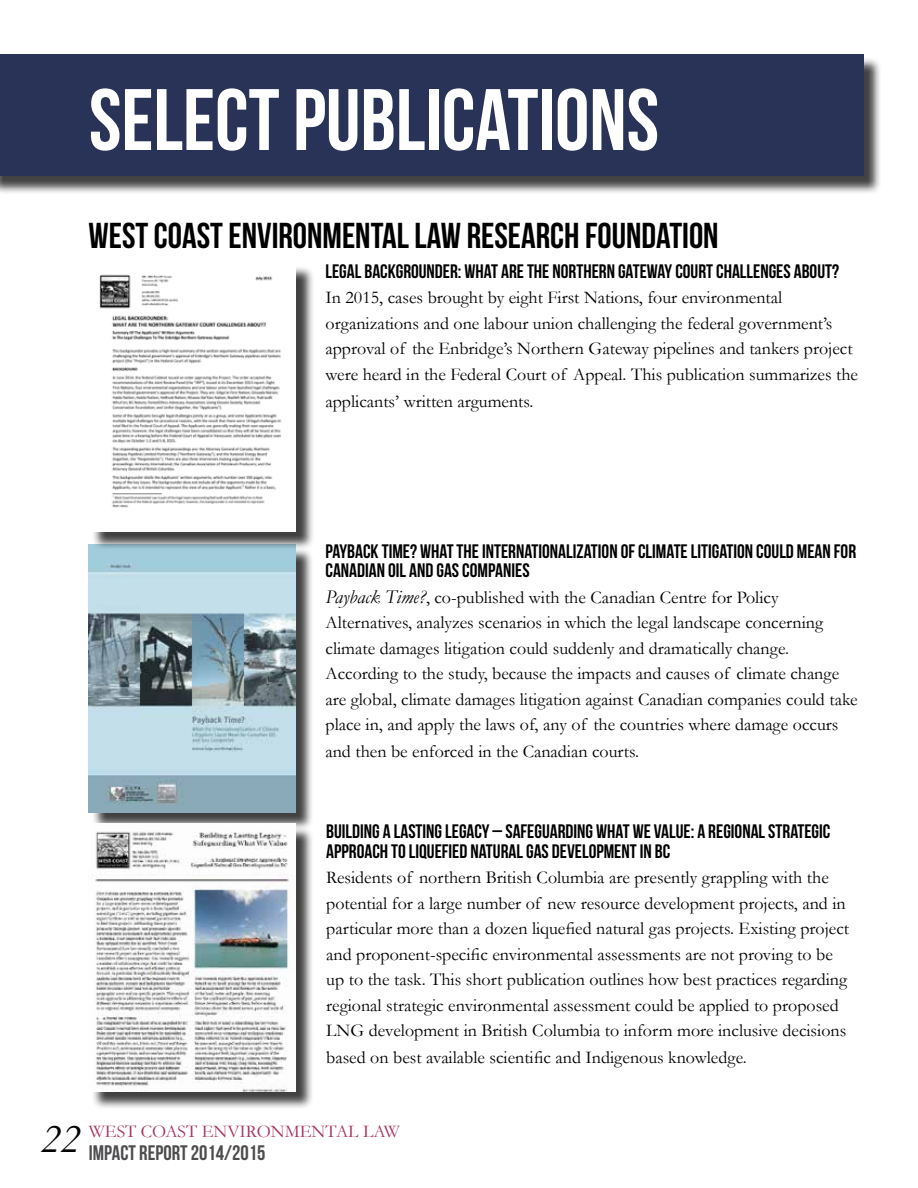
<style>
.page{position:relative;width:918px;height:1188px;background:#fff}
.page>*{position:absolute;margin:0;border:0;box-sizing:border-box;transform-origin:0 0}
.t1{font:87px "Bebas Neue";color:#fff}
.t2{font:36px "Bebas Neue";color:#000}
.t3{font:21px "Bebas Neue";color:#4d4d4f}
.t4{font:19.5px/19.5px "Bebas Neue";color:#000}
.t5{font:18px/25.7px "Garamond";color:#000}
.t6{font:18px "Garamond";color:#a7315e}
.s1{font-style:italic;font-size:19.5px}
</style>
<div class="page">
<div style="left:0;top:57px;width:882px;height:138px;background:#000;opacity:.75"></div>
<div style="left:0;top:55px;width:863px;height:121px;background:#293257"></div>
<div style="left:91px;top:547px;width:223px;height:284px;background:#000;opacity:.75"></div>
<img style="left:89px;top:544px;width:207px;height:268px">
<div style="left:91px;top:266px;width:223px;height:284px;background:#000;opacity:.75"></div>
<img style="left:91px;top:266px;width:205px;height:265px">
<div style="left:91px;top:826px;width:224px;height:284px;background:#000;opacity:.75"></div>
<img style="left:91px;top:824px;width:205px;height:268px">
<h1 class="t1" style="left:89px;top:72px;width:572px">SELECT PUBLICATIONS</h1>
<h2 class="t2" style="left:89px;top:216px;width:632px">WEST COAST ENVIRONMENTAL LAW RESEARCH FOUNDATION</h2>
<p class="t4" style="left:326px;top:261px;width:515px">LEGAL BACKGROUNDER: WHAT ARE THE NORTHERN GATEWAY COURT CHALLENGES ABOUT?</p>
<p class="t5" style="left:326px;top:284px;width:534px">In 2015, cases brought by eight First Nations, four environmental organizations and one labour union challenging the federal government’s approval of the Enbridge’s Northern Gateway pipelines and tankers project were heard in the Federal Court of Appeal. This publication summarizes the applicants’ written arguments.</p>
<p class="t4" style="left:326px;top:541px;width:532px">PAYBACK TIME? WHAT THE INTERNATIONALIZATION OF CLIMATE LITIGATION COULD MEAN FOR<br>CANADIAN OIL AND GAS COMPANIES</p>
<p class="t5" style="left:325px;top:584px;width:534px"><span class="s1">Payback Time?</span>, co-published with the Canadian Centre for Policy Alternatives, analyzes scenarios in which the legal landscape concerning climate damages litigation could suddenly and dramatically change.<br>According to the study, because the impacts and causes of climate change are global, climate damages litigation against Canadian companies could take place in, and apply the laws of, any of the countries where damage occurs and then be enforced in the Canadian courts.</p>
<p class="t4" style="left:326px;top:822px;width:506px">BUILDING A LASTING LEGACY – SAFEGUARDING WHAT WE VALUE: A REGIONAL STRATEGIC<br>APPROACH TO LIQUEFIED NATURAL GAS DEVELOPMENT IN BC</p>
<p class="t5" style="left:326px;top:865px;width:524px">Residents of northern British Columbia are presently grappling with the potential for a large number of new resource development projects, and in particular more than a dozen liquefied natural gas projects. Existing project and proponent-specific environmental assessments are not proving to be up to the task. This short publication outlines how best practices regarding regional strategic environmental assessment could be applied to proposed LNG development in British Columbia to inform more inclusive decisions based on best available scientific and Indigenous knowledge.</p>
<p class="t6" style="left:89px;top:1119px;width:312px">WEST COAST ENVIRONMENTAL LAW</p>
<p class="t3" style="left:40px;top:1141px;width:226px"><sup>22</sup> IMPACT REPORT 2014/2015</p>
</div>
